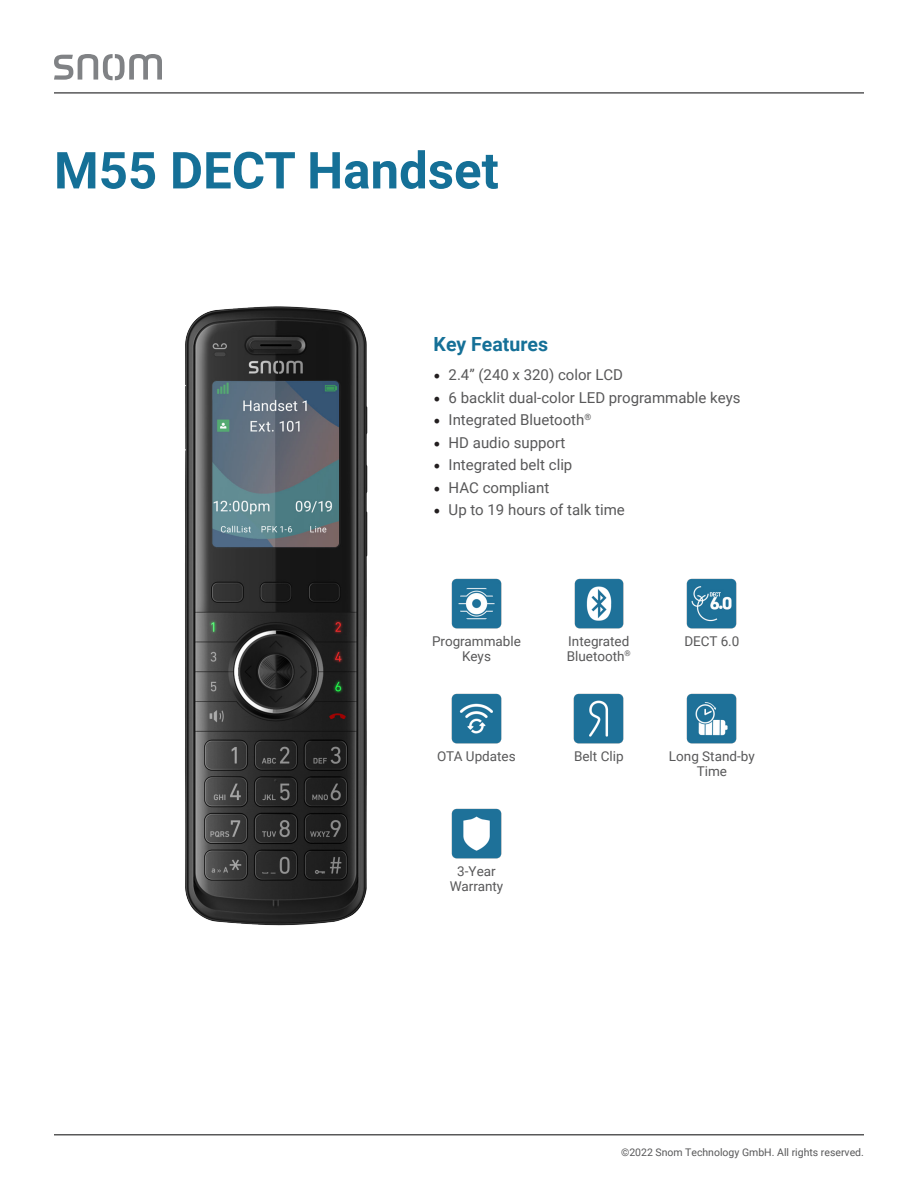
<style>
.page{position:relative;width:918px;height:1188px;background:#fff}
.page>*{position:absolute;margin:0;border:0;box-sizing:border-box;transform-origin:0 0}
.t1{font:700 51px "Roboto";color:#157097}
.t2{font:700 19.5px "Roboto";color:#157097}
.t3{font:15px "Roboto";color:#585859}
.t4{font:13.5px/15px "Roboto";color:#585859;text-align:center}
.t5{font:10.5px "Roboto";color:#585859}
.s1{font-family:"Minion Pro";font-size:18px;color:#231f20}
</style>
<div class="page">
<hr style="left:54px;top:92px;width:810px;height:2px;background:#585859">
<svg style="left:54px;top:54px;width:108px;height:26px"></svg>
<hr style="left:54px;top:1134px;width:810px;height:2px;background:#585859">
<img style="left:185px;top:306px;width:183px;height:620px">
<img style="left:451px;top:578px;width:51px;height:51px">
<img style="left:686px;top:578px;width:51px;height:51px">
<img style="left:451px;top:693px;width:51px;height:51px">
<img style="left:574px;top:578px;width:50px;height:51px">
<img style="left:451px;top:808px;width:51px;height:51px">
<img style="left:686px;top:693px;width:51px;height:51px">
<img style="left:573px;top:693px;width:51px;height:51px">
<p class="t1" style="left:54px;top:135px;width:446px">M55 DECT Handset</p>
<p class="t2" style="left:434px;top:330px;width:116px">Key Features</p>
<p class="t3" style="left:434px;top:364px;width:191px"><span class="s1">•</span> 2.4” (240 x 320) color LCD</p>
<p class="t3" style="left:434px;top:387px;width:309px"><span class="s1">•</span> 6 backlit dual-color LED programmable keys</p>
<p class="t3" style="left:434px;top:409px;width:159px"><span class="s1">•</span> Integrated Bluetooth<sup>®</sup></p>
<p class="t3" style="left:434px;top:432px;width:133px"><span class="s1">•</span> HD audio support</p>
<p class="t3" style="left:434px;top:454px;width:140px"><span class="s1">•</span> Integrated belt clip</p>
<p class="t3" style="left:434px;top:477px;width:117px"><span class="s1">•</span> HAC compliant</p>
<p class="t3" style="left:434px;top:499px;width:193px"><span class="s1">•</span> Up to 19 hours of talk time</p>
<p class="t4" style="left:432px;top:633px;width:90px">Programmable<br>Keys</p>
<p class="t4" style="left:567px;top:633px;width:65px;text-align:left">Integrated<br>Bluetooth<sup>®</sup></p>
<p class="t4" style="left:684px;top:633px;width:56px">DECT 6.0</p>
<p class="t4" style="left:437px;top:748px;width:80px">OTA Updates</p>
<p class="t4" style="left:574px;top:748px;width:51px">Belt Clip</p>
<p class="t4" style="left:669px;top:748px;width:87px">Long Stand-by<br>Time</p>
<p class="t4" style="left:450px;top:863px;width:55px">3-Year<br>Warranty</p>
<p class="t5" style="left:621px;top:1145px;width:244px">©2022 Snom Technology GmbH. All rights reserved.</p>
</div>
